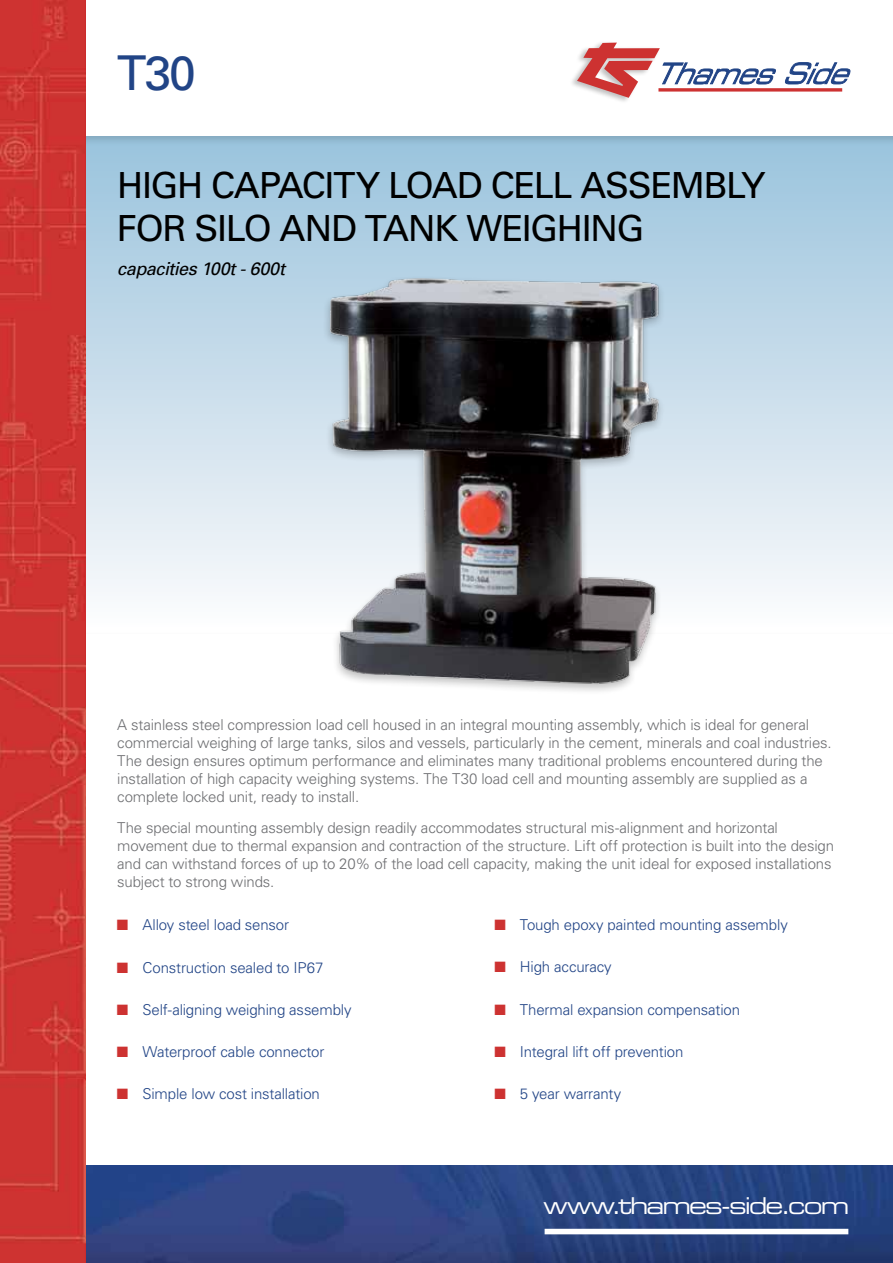
<style>
.page{position:relative;width:893px;height:1263px;background:#fff}
.page>*{position:absolute;margin:0;border:0;box-sizing:border-box;transform-origin:0 0}
.t1{font:48px "Univers";color:#214486}
.t2{font:36px/43.2px "Univers";letter-spacing:-.035em;color:#000}
.t3{font:23.25px "Eurostile Extended Two";letter-spacing:-.08em;color:#fff}
.t4{font:italic 18px "Univers";letter-spacing:-.02em;color:#000}
.t5{font:300 15px/18px "Univers";letter-spacing:-.01em;color:#6d6e71}
.t6{font:300 15px "Univers";letter-spacing:-.01em;color:#214486}
.s1{color:#cd3231}
</style>
<div class="page">
<img style="left:85px;top:1165px;width:808px;height:98px">
<div style="left:0;top:136px;width:893px;height:498px;background:#000;opacity:.15"></div>
<div style="left:545px;top:1229px;width:303px;height:5px;background:#fff"></div>
<div style="left:569px;top:40px;width:91px;height:64px;background:#000;opacity:.25"></div>
<svg style="left:577px;top:43px;width:274px;height:55px"></svg>
<img style="left:0;top:0;width:85px;height:1263px">
<img style="left:117px;top:251px;width:733px;height:440px">
<h1 class="t1" style="left:117px;top:43px;width:80px">T30</h1>
<h2 class="t2" style="left:117px;top:163px;width:650px">HIGH CAPACITY LOAD CELL ASSEMBLY<br>FOR SILO AND TANK WEIGHING</h2>
<p class="t4" style="left:117px;top:258px;width:169px">capacities 100t - 600t</p>
<p class="t5" style="left:117px;top:715px;width:716px">A stainless steel compression load cell housed in an integral mounting assembly, which is ideal for general commercial weighing of large tanks, silos and vessels, particularly in the cement, minerals and coal industries.<br>The design ensures optimum performance and eliminates many traditional problems encountered during the installation of high capacity weighing systems. The T30 load cell and mounting assembly are supplied as a complete locked unit, ready to install.</p>
<p class="t5" style="left:117px;top:818px;width:718px">The special mounting assembly design readily accommodates structural mis-alignment and horizontal movement due to thermal expansion and contraction of the structure. Lift off protection is built into the design and can withstand forces of up to 20% of the load cell capacity, making the unit ideal for exposed installations subject to strong winds.</p>
<p class="t6" style="left:117px;top:916px;width:174px"><span class="s1">■</span> Alloy steel load sensor</p>
<p class="t6" style="left:117px;top:958px;width:208px"><span class="s1">■</span> Construction sealed to IP67</p>
<p class="t6" style="left:117px;top:1000px;width:236px"><span class="s1">■</span> Self-aligning weighing assembly</p>
<p class="t6" style="left:117px;top:1043px;width:209px"><span class="s1">■</span> Waterproof cable connector</p>
<p class="t6" style="left:117px;top:1085px;width:204px"><span class="s1">■</span> Simple low cost installation</p>
<p class="t6" style="left:494px;top:916px;width:295px"><span class="s1">■</span> Tough epoxy painted mounting assembly</p>
<p class="t6" style="left:494px;top:958px;width:119px"><span class="s1">■</span> High accuracy</p>
<p class="t6" style="left:494px;top:1000px;width:247px"><span class="s1">■</span> Thermal expansion compensation</p>
<p class="t6" style="left:494px;top:1043px;width:191px"><span class="s1">■</span> Integral lift off prevention</p>
<p class="t6" style="left:494px;top:1085px;width:128px"><span class="s1">■</span> 5 year warranty</p>
<h3 class="t3" style="left:544px;top:1190px;width:307px">www.thames-side.com</h3>
</div>
